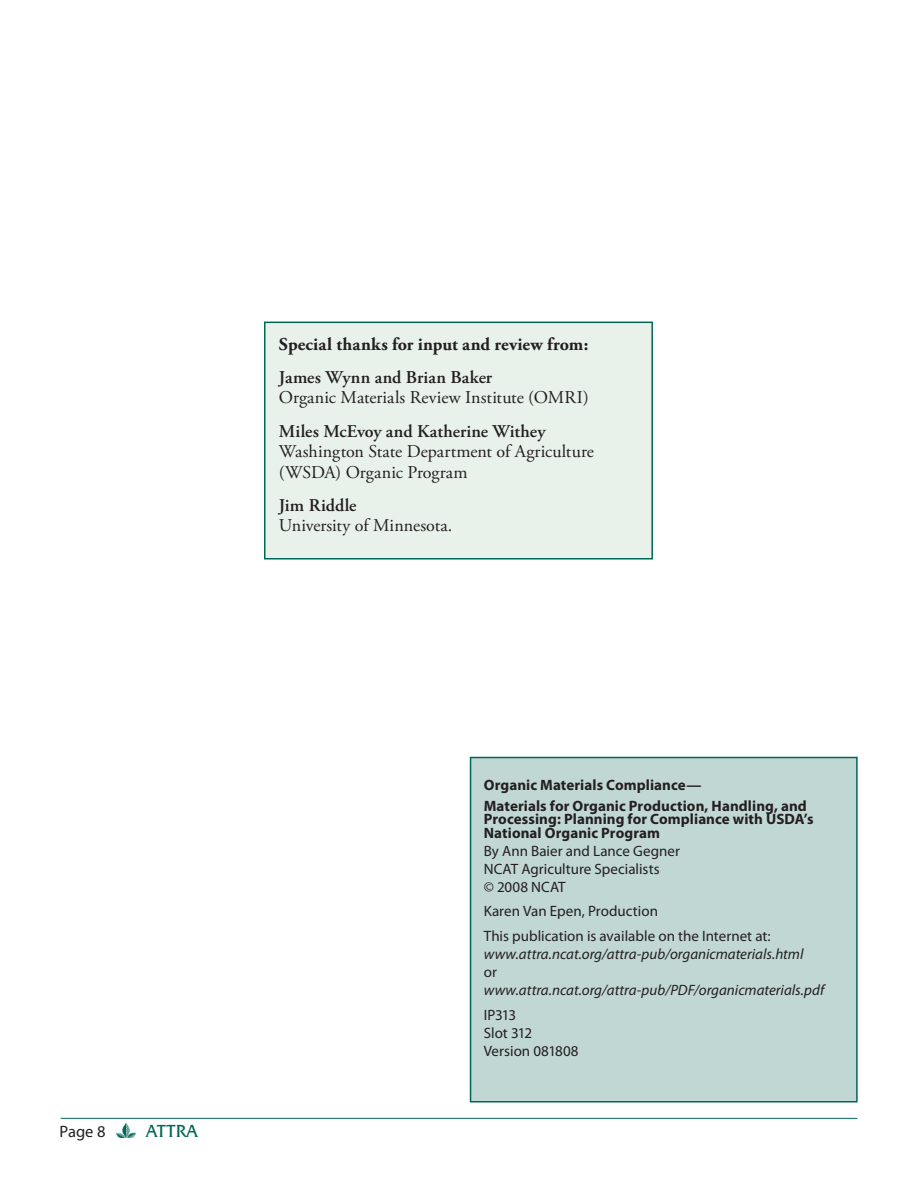
<style>
.page{position:relative;width:918px;height:1188px;background:#fff}
.page>*{position:absolute;margin:0;border:0;box-sizing:border-box;transform-origin:0 0}
.Body_Text-Karen_s_Garamond{font:18px/20.2px "Adobe Garamond Pro";color:#231f20}
.Body_Text-Karen_s_Garamond-2{font:700 18px "Adobe Garamond Pro";letter-spacing:.005em;color:#231f20}
.Footer_2{font:18px "Friz Quadrata IT Cby BT";letter-spacing:-.01em;color:#006756}
.t1{font:16.5px "Myriad Pro";color:#231f20}
.Boxed_text__Left_Align{font:italic 15px/18px "Myriad Pro";color:#231f20}
.Boxed_text__Left_Align-2{font:700 15px/13.5px "Myriad Pro";letter-spacing:.005em;color:#231f20}
.Boxed_text__Left_Align-3{font:15px/18px "Myriad Pro";color:#231f20}
.s1{font-weight:600}
.s2{font-style:normal}
</style>
<div class="page">
<div style="left:471px;top:758px;width:386px;height:344px;background:#c1d7d3"></div>
<div style="left:470px;top:757px;width:388px;height:345px;border:2px solid #006756"></div>
<img style="left:116px;top:1123px;width:20px;height:14px">
<hr style="left:61px;top:1118px;width:796px;height:1px;background:#006756">
<div style="left:265px;top:322px;width:387px;height:237px;background:#e9f1eb"></div>
<div style="left:264px;top:322px;width:389px;height:238px;border:2px solid #006756"></div>
<p class="Body_Text-Karen_s_Garamond-2" style="left:279px;top:333px;width:311px">Special thanks for input and review from:</p>
<p class="Body_Text-Karen_s_Garamond" style="left:279px;top:368px;width:311px"><span class="s1">James Wynn and Brian Baker<br></span>Organic Materials Review Institute (OMRI)</p>
<p class="Body_Text-Karen_s_Garamond" style="left:279px;top:422px;width:317px"><span class="s1">Miles McEvoy and Katherine Withey<br></span>Washington State Department of Agriculture (WSDA) Organic Program</p>
<p class="Body_Text-Karen_s_Garamond" style="left:279px;top:496px;width:175px"><span class="s1">Jim Riddle<br></span>University of Minnesota.</p>
<p class="t1" style="left:60px;top:1123px;width:47px">Page 8</p>
<p class="Footer_2" style="left:146px;top:1120px;width:53px">ATTRA</p>
<p class="Boxed_text__Left_Align-2" style="left:484px;top:779px;width:219px">Organic Materials Compliance—</p>
<p class="Boxed_text__Left_Align-2" style="left:484px;top:799px;width:332px">Materials for Organic Production, Handling, and<br>Processing: Planning for Compliance with USDA’s<br>National Organic Program</p>
<p class="Boxed_text__Left_Align-3" style="left:484px;top:842px;width:198px">By Ann Baier and Lance Gegner<br>NCAT Agriculture Specialists<br>© 2008 NCAT</p>
<p class="Boxed_text__Left_Align-3" style="left:484px;top:903px;width:176px">Karen Van Epen, Production</p>
<p class="Boxed_text__Left_Align" style="left:484px;top:927px;width:342px"><span class="s2">This publication is available on the Internet at: </span>www.attra.ncat.org/attra-pub/organicmaterials.html<br><span class="s2">or </span>www.attra.ncat.org/attra-pub/PDF/organicmaterials.pdf</p>
<p class="Boxed_text__Left_Align-3" style="left:484px;top:1006px;width:96px">IP313<br>Slot 312<br>Version 081808</p>
</div>
